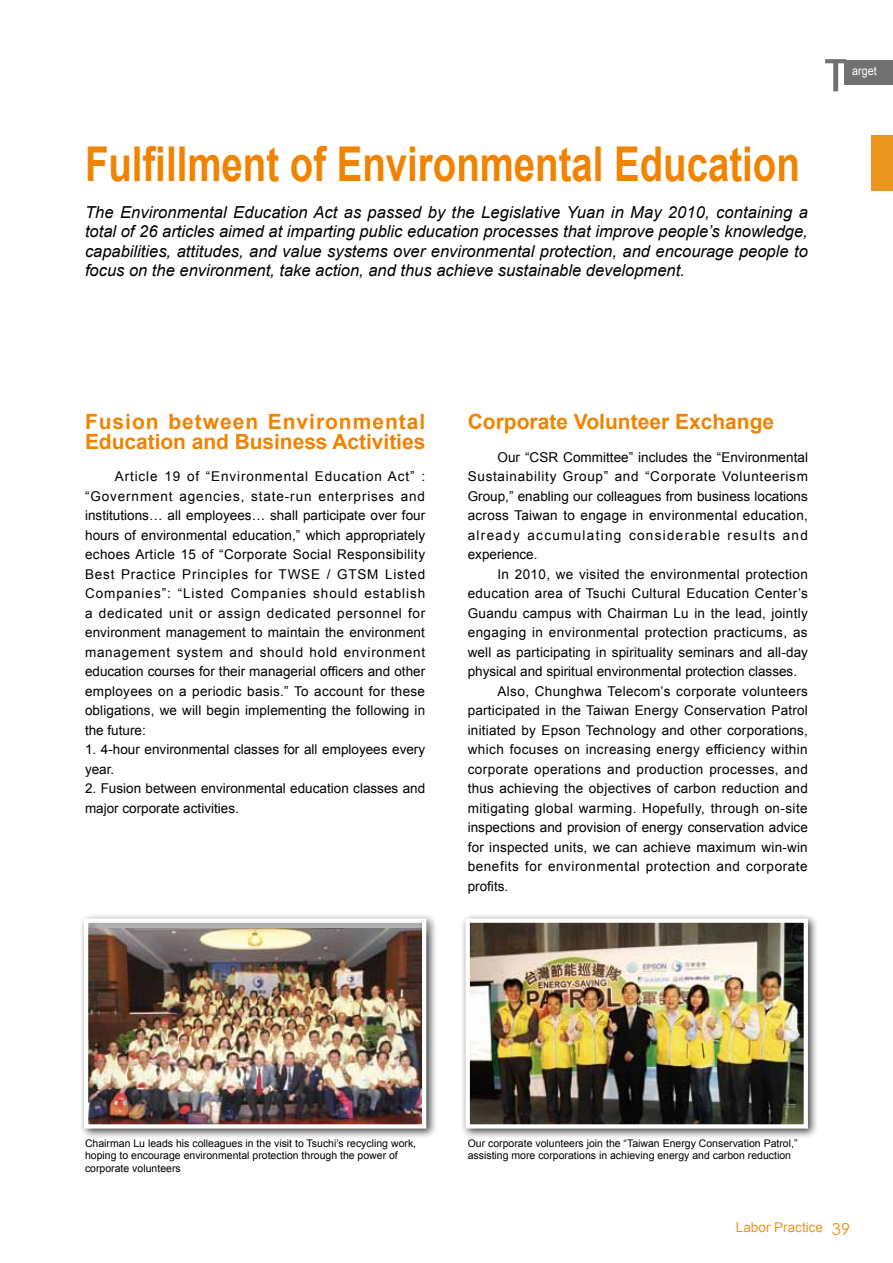
<style>
.page{position:relative;width:893px;height:1263px;background:#fff}
.page>*{position:absolute;margin:0;border:0;box-sizing:border-box;transform-origin:0 0}
.t1{font:51px "Estrangelo Edessa";color:#727171}
.t2{font:700 48px "Arial";color:#f08300;scale:.8 1}
.t3{font:700 21px/19.5px "Arial";color:#f08300}
.t4{font:italic 16.5px/19.5px "Arial";color:#000;text-align:justify}
.t5{font:13.5px/19.5px "Arial";letter-spacing:.02em;color:#000;text-align:justify}
.t6{font:13.5px/19.5px "Arial";color:#000}
.t7{font:13.5px "Arial";letter-spacing:.04em;color:#000}
.t8{font:13.5px "Arial";color:#ea951d}
.t9{font:12px "Arial";color:#fff;scale:.9 1}
.t10{font:10.5px/12.6px "Arial";color:#000}
.s1{font-family:"Century Gothic";font-size:16.5px}
</style>
<div class="page">
<div style="left:872px;top:136px;width:21px;height:55px;background:#ea951d"></div>
<div style="left:79px;top:913px;width:358px;height:226px;background:#000;opacity:.75"></div>
<img style="left:89px;top:928px;width:332px;height:195px">
<div style="left:84px;top:918px;width:342px;height:210px;border:4px solid #fff"></div>
<div style="left:460px;top:913px;width:359px;height:226px;background:#000;opacity:.75"></div>
<img style="left:471px;top:923px;width:332px;height:200px">
<div style="left:466px;top:918px;width:342px;height:210px;border:4px solid #fff"></div>
<div style="left:844px;top:60px;width:49px;height:25px;background:#727171"></div>
<h1 class="t1" style="left:823px;top:50px;width:27px">T</h1>
<p class="t9" style="left:852px;top:63px;width:29px">arget</p>
<h2 class="t2" style="left:85px;top:132px;width:895px">Fulfillment of Environmental Education</h2>
<p class="t4" style="left:85px;top:202px;width:724px">The Environmental Education Act as passed by the Legislative Yuan in May 2010, containing a total of 26 articles aimed at imparting public education processes that improve people’s knowledge, capabilities, attitudes, and value systems over environmental protection, and encourage people to focus on the environment, take action, and thus achieve sustainable development.</p>
<h3 class="t3" style="left:85px;top:412px;width:342px">Fusion between Environmental<br>Education and Business Activities</h3>
<p class="t5" style="left:85px;top:467px;width:342px;text-indent:30px">Article 19 of “Environmental Education Act” : “Government agencies, state-run enterprises and institutions… all employees… shall participate over four hours of environmental education,” which appropriately echoes Article 15 of “Corporate Social Responsibility Best Practice Principles for TWSE / GTSM Listed Companies”: “Listed Companies should establish a dedicated unit or assign dedicated personnel for environment management to maintain the environment management system and should hold environment education courses for their managerial officers and other employees on a periodic basis.” To account for these obligations, we will begin implementing the following in the future:</p>
<p class="t6" style="left:85px;top:740px;width:342px">1. 4-hour environmental classes for all employees every year.</p>
<p class="t6" style="left:85px;top:779px;width:342px">2. Fusion between environmental education classes and major corporate activities.</p>
<h3 class="t3" style="left:468px;top:412px;width:308px">Corporate Volunteer Exchange</h3>
<p class="t5" style="left:468px;top:447px;width:342px;text-indent:30px">Our “CSR Committee” includes the “Environmental Sustainability Group” and “Corporate Volunteerism Group,” enabling our colleagues from business locations across Taiwan to engage in environmental education, already accumulating considerable results and experience.</p>
<p class="t5" style="left:497px;top:564px;width:312px">In 2010, we visited the environmental protection</p>
<p class="t5" style="left:468px;top:584px;width:342px">education area of Tsuchi Cultural Education Center’s</p>
<p class="t5" style="left:468px;top:603px;width:341px">Guandu campus with Chairman Lu in the lead, jointly</p>
<p class="t5" style="left:468px;top:623px;width:341px">engaging in environmental protection practicums, as</p>
<p class="t5" style="left:468px;top:642px;width:342px">well as participating in spirituality seminars and all-day</p>
<p class="t6" style="left:468px;top:662px;width:331px">physical and spiritual environmental protection classes.</p>
<p class="t5" style="left:497px;top:681px;width:312px">Also, Chunghwa Telecom’s corporate volunteers</p>
<p class="t5" style="left:468px;top:701px;width:342px">participated in the Taiwan Energy Conservation Patrol</p>
<p class="t5" style="left:468px;top:720px;width:342px">initiated by Epson Technology and other corporations,</p>
<p class="t5" style="left:468px;top:740px;width:341px">which focuses on increasing energy efficiency within</p>
<p class="t5" style="left:468px;top:759px;width:342px">corporate operations and production processes, and</p>
<p class="t5" style="left:468px;top:779px;width:342px">thus achieving the objectives of carbon reduction and</p>
<p class="t5" style="left:468px;top:798px;width:341px">mitigating global warming. Hopefully, through on-site</p>
<p class="t6" style="left:468px;top:818px;width:342px">inspections and provision of energy conservation advice</p>
<p class="t5" style="left:468px;top:837px;width:341px">for inspected units, we can achieve maximum win-win</p>
<p class="t7" style="left:468px;top:857px;width:341px">benefits for environmental protection and corporate</p>
<p class="t5" style="left:468px;top:876px;width:42px">profits.</p>
<p class="t10" style="left:85px;top:1137px;width:333px">Chairman Lu leads his colleagues in the visit to Tsuchi’s recycling work, hoping to encourage environmental protection through the power of corporate volunteers</p>
<p class="t10" style="left:468px;top:1137px;width:331px">Our corporate volunteers join the “Taiwan Energy Conservation Patrol,” assisting more corporations in achieving energy and carbon reduction</p>
<p class="t8" style="left:736px;top:1218px;width:116px">Labor Practice <span class="s1">39</span></p>
</div>
